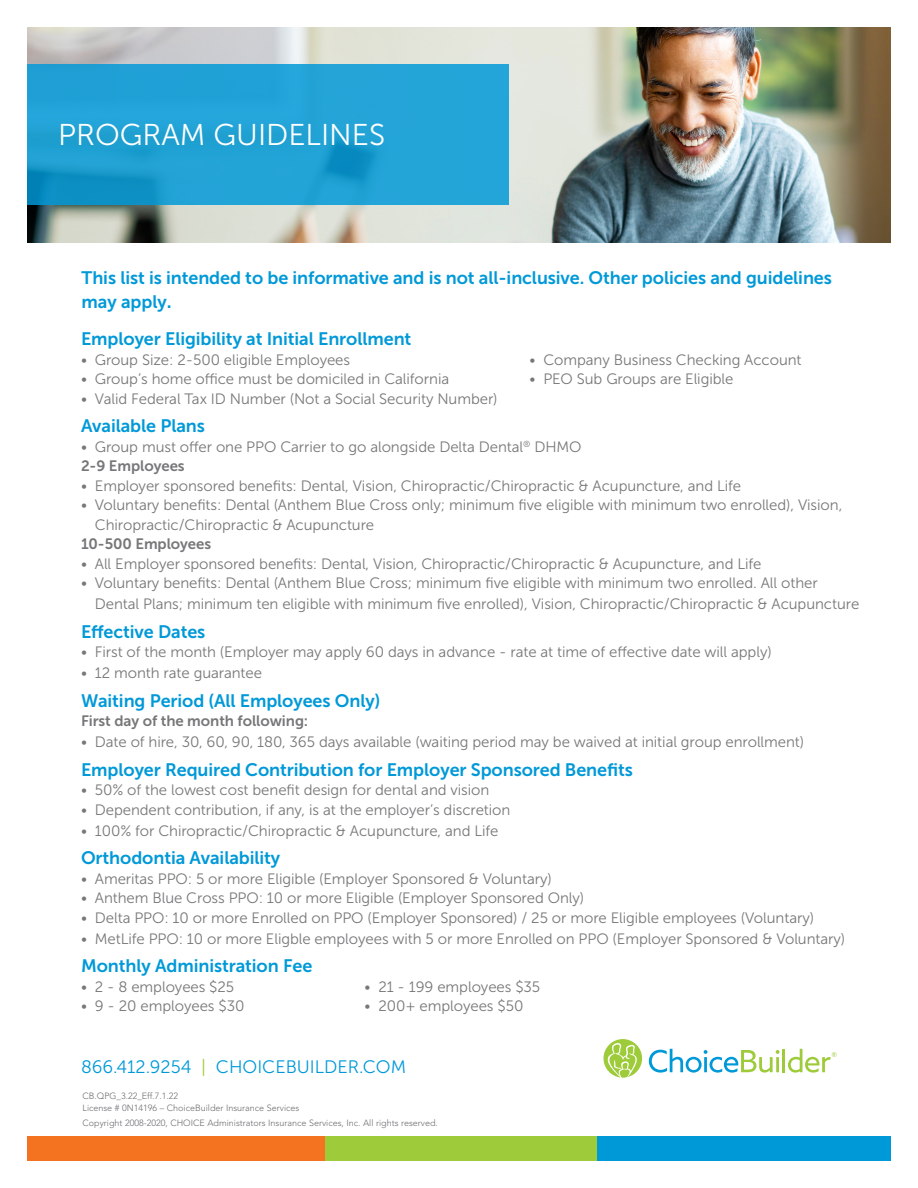
<style>
.page{position:relative;width:918px;height:1188px;background:#fff}
.page>*{position:absolute;margin:0;border:0;box-sizing:border-box;transform-origin:0 0}
.Header_Title{font:30px "Museo Sans 300";color:#fff}
.t1{font:18px/24px "Museo Sans 700";letter-spacing:-.005em;color:#0099d8}
.t2{font:18px "Museo Sans 300";color:#0099d8}
.t3{font:15px/19.5px "Museo Sans 300";letter-spacing:-.005em;color:#777779}
.t4{font:15px "Museo Sans 700";letter-spacing:-.005em;color:#777779}
.t5{font:300 9px "Avenir LT Std";color:#6c6d70}
.s1{font-size:21px}
.s2{color:#9ecb3a}
</style>
<div class="page">
<div style="left:596px;top:1137px;width:295px;height:24px;background:#0099d8"></div>
<div style="left:324px;top:1137px;width:272px;height:24px;background:#9ecb3a"></div>
<div style="left:27px;top:1137px;width:297px;height:24px;background:#f47321"></div>
<svg style="left:649px;top:1049px;width:131px;height:24px"></svg>
<hr style="left:783px;top:1049px;width:2px;height:23px;background:#9ecb3a">
<svg style="left:788px;top:1049px;width:49px;height:24px"></svg>
<svg style="left:604px;top:1039px;width:38px;height:39px"></svg>
<img style="left:27px;top:27px;width:864px;height:216px">
<svg style="left:27px;top:65px;width:482px;height:140px;fill:#23a4d7"></svg>
<p class="Header_Title" style="left:58px;top:119px;width:328px">PROGRAM GUIDELINES</p>
<p class="t1" style="left:82px;top:265px;width:752px">This list is intended to be informative and is not all-inclusive. Other policies and guidelines may apply<span class="s1">.</span></p>
<p class="t1" style="left:81px;top:327px;width:332px">Employer Eligibility at Initial Enrollment</p>
<p class="t3" style="left:81px;top:350px;width:271px">• Group Size: 2-500 eligible Employees</p>
<p class="t3" style="left:530px;top:350px;width:274px">• Company Business Checking Account</p>
<p class="t3" style="left:81px;top:369px;width:370px">• Group’s home office must be domiciled in California</p>
<p class="t3" style="left:530px;top:369px;width:205px">• PEO Sub Groups are Eligible</p>
<p class="t3" style="left:81px;top:389px;width:418px">• Valid Federal Tax ID Number (Not a Social Security Number)</p>
<p class="t1" style="left:81px;top:414px;width:125px">Available Plans</p>
<p class="t3" style="left:81px;top:437px;width:502px">• Group must offer one PPO Carrier to go alongside Delta Dental<sup>®</sup> DHMO</p>
<p class="t4" style="left:81px;top:458px;width:105px">2-9 Employees</p>
<p class="t3" style="left:81px;top:476px;width:662px">• Employer sponsored benefits: Dental, Vision, Chiropractic/Chiropractic &amp; Acupuncture, and Life</p>
<p class="t3" style="left:95px;top:495px;width:749px;text-indent:-14px">• Voluntary benefits: Dental (Anthem Blue Cross only; minimum five eligible with minimum two enrolled), Vision,<br>Chiropractic/Chiropractic &amp; Acupuncture</p>
<p class="t4" style="left:81px;top:536px;width:132px">10-500 Employees</p>
<p class="t3" style="left:81px;top:554px;width:682px">• All Employer sponsored benefits: Dental, Vision, Chiropractic/Chiropractic &amp; Acupuncture, and Life</p>
<p class="t3" style="left:95px;top:573px;width:766px;line-height:21px;text-indent:-14px">• Voluntary benefits: Dental (Anthem Blue Cross; minimum five eligible with minimum two enrolled. All other<br>Dental Plans; minimum ten eligible with minimum five enrolled), Vision, Chiropractic/Chiropractic &amp; Acupuncture</p>
<p class="t1" style="left:81px;top:619px;width:126px">Effective Dates</p>
<p class="t3" style="left:81px;top:642px;width:692px">• First of the month (Employer may apply 60 days in advance - rate at time of effective date will apply)</p>
<p class="t3" style="left:81px;top:663px;width:183px">• 12 month rate guarantee</p>
<p class="t1" style="left:81px;top:688px;width:301px">Waiting Period (All Employees Only)</p>
<p class="t4" style="left:81px;top:713px;width:229px">First day of the month following:</p>
<p class="t3" style="left:81px;top:732px;width:725px">• Date of hire, 30, 60, 90, 180, 365 days available (waiting period may be waived at initial group enrollment)</p>
<p class="t1" style="left:81px;top:757px;width:553px">Employer Required Contribution for Employer Sponsored Benefits</p>
<p class="t3" style="left:81px;top:780px;width:410px">• 50% of the lowest cost benefit design for dental and vision</p>
<p class="t3" style="left:81px;top:800px;width:431px">• Dependent contribution, if any, is at the employer’s discretion</p>
<p class="t3" style="left:81px;top:821px;width:419px">• 100% for Chiropractic/Chiropractic &amp; Acupuncture, and Life</p>
<p class="t1" style="left:81px;top:846px;width:201px">Orthodontia Availability</p>
<p class="t3" style="left:81px;top:869px;width:472px">• Ameritas PPO: 5 or more Eligible (Employer Sponsored &amp; Voluntary)</p>
<p class="t3" style="left:81px;top:888px;width:505px">• Anthem Blue Cross PPO: 10 or more Eligible (Employer Sponsored Only)</p>
<p class="t3" style="left:81px;top:908px;width:735px">• Delta PPO: 10 or more Enrolled on PPO (Employer Sponsored) / 25 or more Eligible employees (Voluntary)</p>
<p class="t3" style="left:81px;top:929px;width:766px">• MetLife PPO: 10 or more Eligble employees with 5 or more Enrolled on PPO (Employer Sponsored &amp; Voluntary)</p>
<p class="t1" style="left:81px;top:954px;width:233px">Monthly Administration Fee</p>
<p class="t3" style="left:81px;top:977px;width:155px">• 2 - 8 employees $25</p>
<p class="t3" style="left:364px;top:977px;width:177px">• 21 - 199 employees $35</p>
<p class="t3" style="left:81px;top:996px;width:165px">• 9 - 20 employees $30</p>
<p class="t3" style="left:364px;top:996px;width:160px">• 200+ employees $50</p>
<p class="t2" style="left:81px;top:1057px;width:327px">866.412.9254 <span class="s2">|</span> CHOICEBUILDER.COM</p>
<p class="t5" style="left:82px;top:1090px;width:97px">CB.QPG_3.22_Eff.7.1.22</p>
<p class="t5" style="left:82px;top:1102px;width:218px">License # 0N14196 – ChoiceBuilder Insurance Services</p>
<p class="t5" style="left:82px;top:1117px;width:357px">Copyright 2008-2020, CHOICE Administrators Insurance Services, Inc. All rights reserved.</p>
</div>
